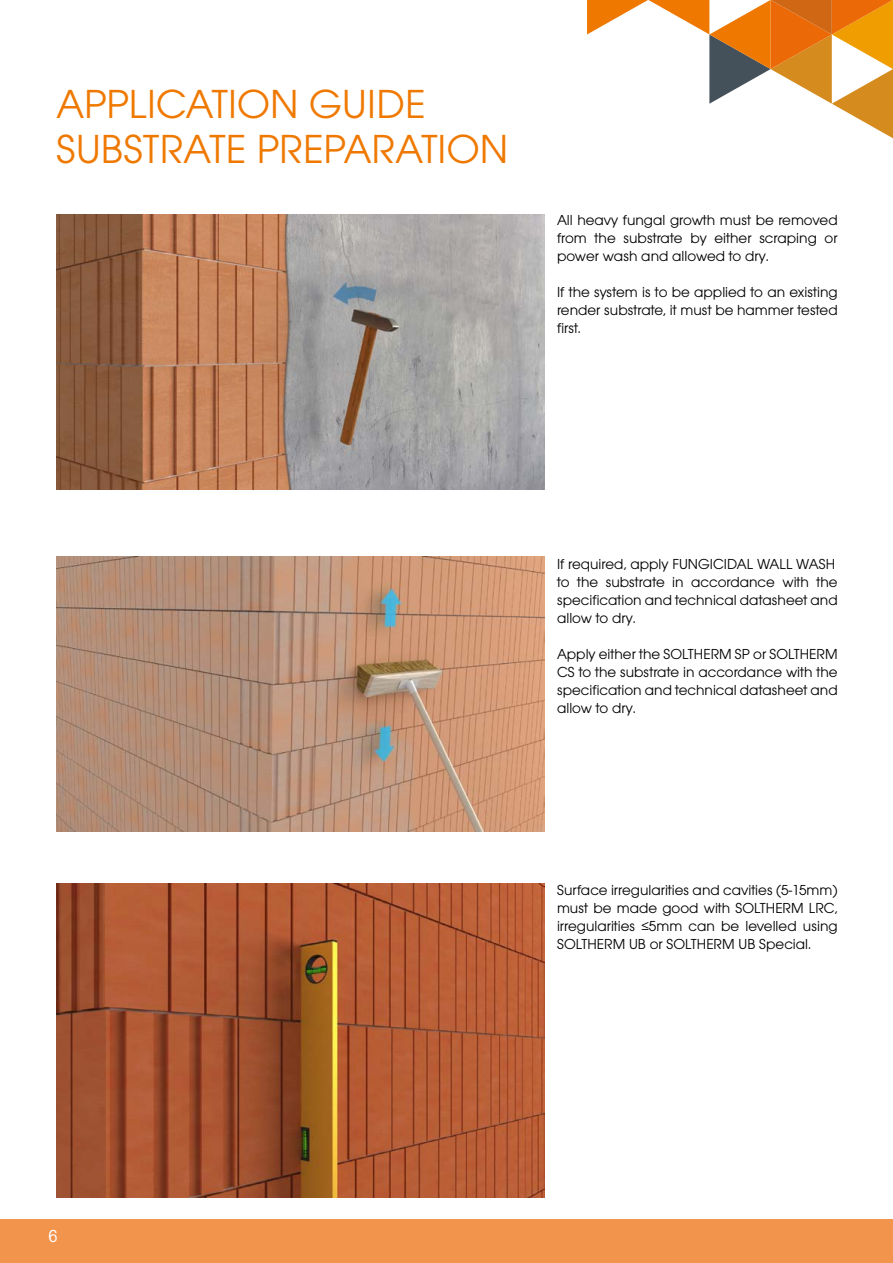
<style>
.page{position:relative;width:893px;height:1263px;background:#fff}
.page>*{position:absolute;margin:0;border:0;box-sizing:border-box;transform-origin:0 0}
.t1{font:42px/45px "Avalon";color:#ef7900}
.t2{font:condensed 18px "Avalon";color:#fff}
.t3{font:15px/18px "Avalon";color:#000;text-align:justify}
</style>
<div class="page">
<div style="left:0;top:1219px;width:893px;height:44px;background:#f3944d"></div>
<svg style="left:587px;top:0;width:306px;height:138px"></svg>
<img style="left:56px;top:215px;width:488px;height:274px">
<img style="left:56px;top:556px;width:488px;height:275px">
<img style="left:56px;top:883px;width:488px;height:314px">
<h1 class="t1" style="left:56px;top:82px;width:453px">APPLICATION GUIDE<br>SUBSTRATE PREPARATION</h1>
<p class="t3" style="left:557px;top:211px;width:282px">All heavy fungal growth must be removed from the substrate by either scraping or power wash and allowed to dry.</p>
<p class="t3" style="left:557px;top:283px;width:282px">If the system is to be applied to an existing render substrate, it must be hammer tested first.</p>
<p class="t3" style="left:557px;top:555px;width:282px;text-align:left">If required, apply FUNGICIDAL WALL WASH to the substrate in accordance with the specification and technical datasheet and allow to dry.</p>
<p class="t3" style="left:557px;top:645px;width:282px">Apply either the SOLTHERM SP or SOLTHERM CS to the substrate in accordance with the specification and technical datasheet and allow to dry.</p>
<p class="t3" style="left:557px;top:881px;width:282px">Surface irregularities and cavities (5-15mm) must be made good with SOLTHERM LRC, irregularities ≤5mm can be levelled using SOLTHERM UB or SOLTHERM UB Special.</p>
<p class="t2" style="left:48px;top:1226px;width:11px">6</p>
</div>
